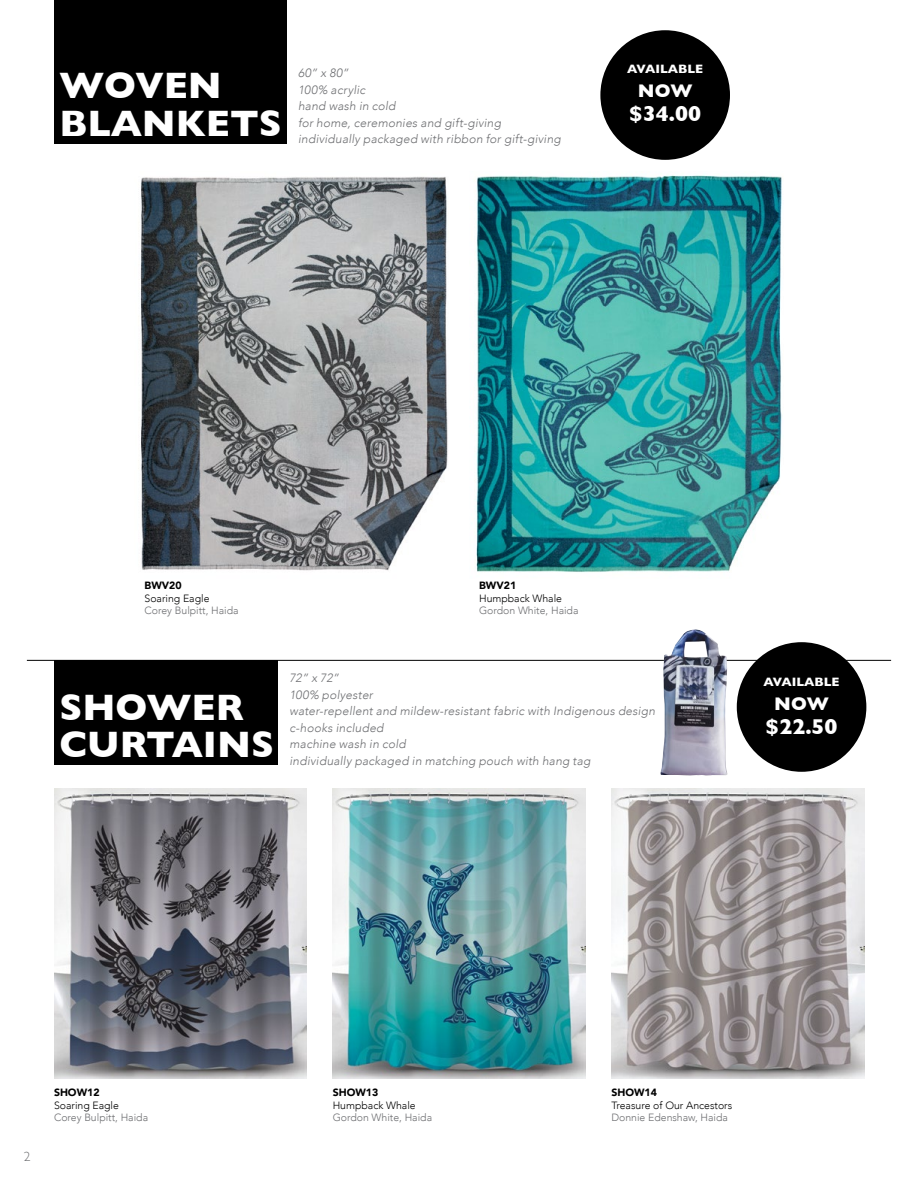
<style>
.page{position:relative;width:918px;height:1188px;background:#fff}
.page>*{position:absolute;margin:0;border:0;box-sizing:border-box;transform-origin:0 0}
.t1{font:700 37.5px/37.5px "Gill Sans";color:#fff}
.t2{font:700 21.9px "Gill Sans";color:#fff}
.t3{font:700 18.6px "Gill Sans";letter-spacing:-.005em;color:#fff}
.t4{font:300 13.5px "Gill Sans";color:#6d6e71}
.t5{font:700 12.45px "Gill Sans";color:#fff}
.t6{font:italic 300 12px/16.5px "Avenir";letter-spacing:.015em;color:#6d6e71}
.t7{font:300 10.5px "Avenir";color:#6d6e71}
.t8{font:300 10.5px "Avenir";color:#000}
.t9{font:900 10.5px "Avenir";color:#000}
</style>
<div class="page">
<div style="left:54px;top:0;width:232px;height:143px;background:#000"></div>
<div style="left:54px;top:660px;width:224px;height:105px;background:#000"></div>
<div style="left:600px;top:30px;width:130px;height:130px;background:#000;border-radius:50%"></div>
<hr style="left:27px;top:660px;width:864px;height:1px;background:#000">
<img style="left:54px;top:789px;width:253px;height:290px">
<img style="left:333px;top:789px;width:252px;height:289px">
<img style="left:611px;top:789px;width:253px;height:289px">
<img style="left:660px;top:629px;width:68px;height:147px">
<div style="left:737px;top:642px;width:129px;height:130px;background:#000;border-radius:50%"></div>
<img style="left:140px;top:177px;width:308px;height:394px">
<img style="left:476px;top:175px;width:306px;height:398px">
<h1 class="t1" style="left:59px;top:66px;width:224px">WOVEN<br>BLANKETS</h1>
<p class="t6" style="left:298px;top:65px;width:264px">60” x 80”<br>100% acrylic<br>hand wash in cold<br>for home, ceremonies and gift-giving individually packaged with ribbon for gift-giving</p>
<p class="t5" style="left:627px;top:59px;width:78px">AVAILABLE</p>
<h3 class="t3" style="left:638px;top:76px;width:56px">NOW</h3>
<h2 class="t2" style="left:629px;top:96px;width:73px">$34.00</h2>
<p class="t9" style="left:145px;top:577px;width:39px">BWV20</p>
<p class="t8" style="left:145px;top:592px;width:66px">Soaring Eagle</p>
<p class="t7" style="left:145px;top:605px;width:96px">Corey Bulpitt, Haida</p>
<p class="t9" style="left:479px;top:577px;width:39px">BWV21</p>
<p class="t8" style="left:479px;top:592px;width:85px">Humpback Whale</p>
<p class="t7" style="left:479px;top:605px;width:101px">Gordon White, Haida</p>
<h1 class="t1" style="left:59px;top:687px;width:216px">SHOWER<br>CURTAINS</h1>
<p class="t6" style="left:290px;top:670px;width:367px">72” x 72”<br>100% polyester<br>water-repellent and mildew-resistant fabric with Indigenous design c-hooks included<br>machine wash in cold<br>individually packaged in matching pouch with hang tag</p>
<p class="t5" style="left:764px;top:672px;width:78px">AVAILABLE</p>
<h3 class="t3" style="left:774px;top:689px;width:56px">NOW</h3>
<h2 class="t2" style="left:766px;top:709px;width:73px">$22.50</h2>
<p class="t4" style="left:24px;top:1146px;width:8px">2</p>
<p class="t9" style="left:54px;top:1083px;width:47px">SHOW12</p>
<p class="t8" style="left:54px;top:1099px;width:66px">Soaring Eagle</p>
<p class="t7" style="left:54px;top:1112px;width:96px">Corey Bulpitt, Haida</p>
<p class="t9" style="left:333px;top:1083px;width:47px">SHOW13</p>
<p class="t8" style="left:333px;top:1099px;width:85px">Humpback Whale</p>
<p class="t7" style="left:333px;top:1112px;width:101px">Gordon White, Haida</p>
<p class="t9" style="left:611px;top:1083px;width:47px">SHOW14</p>
<p class="t8" style="left:611px;top:1099px;width:122px">Treasure of Our Ancestors</p>
<p class="t7" style="left:611px;top:1112px;width:118px">Donnie Edenshaw, Haida</p>
</div>
